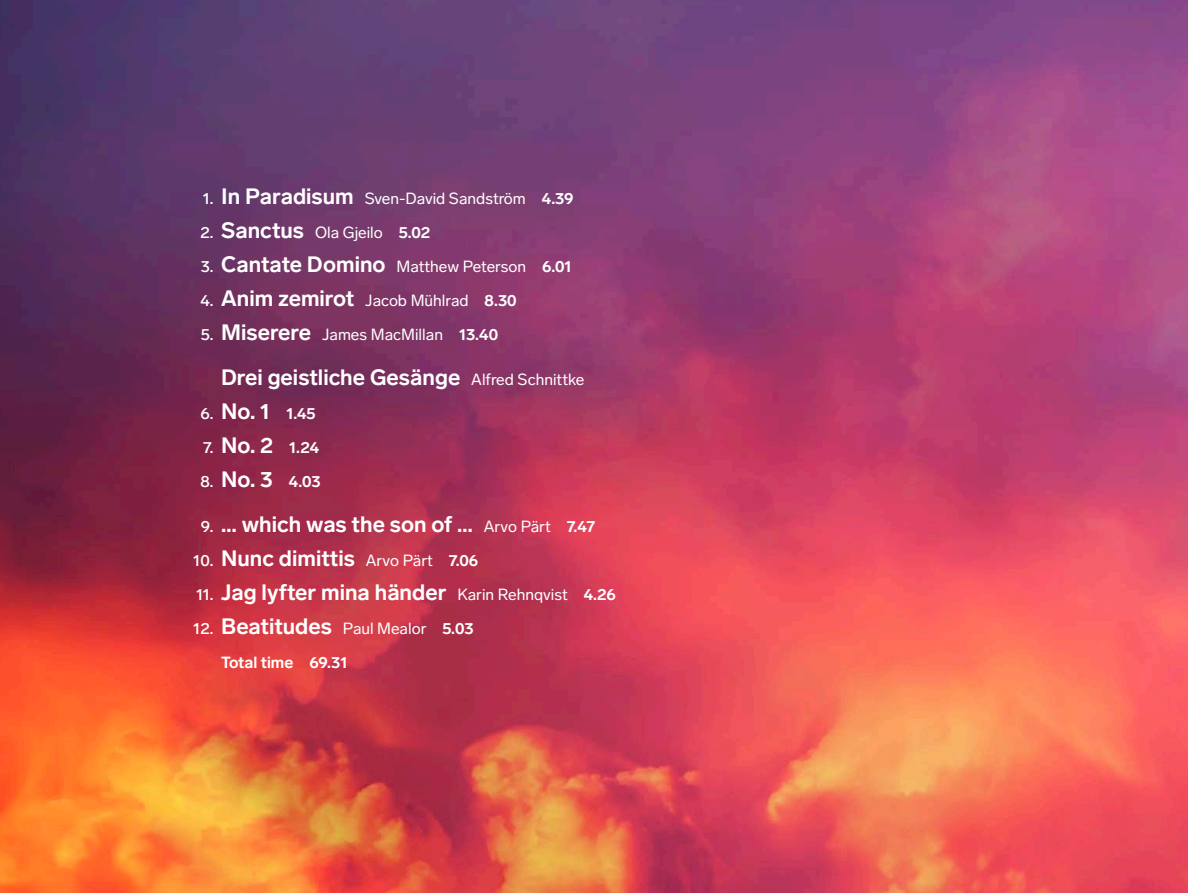
<style>
.page{position:relative;width:1188px;height:893px;background:#fff}
.page>*{position:absolute;margin:0;border:0;box-sizing:border-box;transform-origin:0 0}
.t1{font:700 21.9px "Lab Grotesque";color:#fff}
.t2{font:15.9px "Lab Grotesque";color:#fff}
.t3{font:700 15.9px "Lab Grotesque";color:#fff}
.s1{font-weight:500}
.s2{font-weight:700;font-size:21.9px}
.s3{font-weight:700}
.s4{font-weight:400;font-size:15.9px}
.s5{font-weight:500;font-size:15.9px}
.s6{font-size:15.9px}
</style>
<div class="page">
<img style="left:0;top:0;width:1188px;height:892px">
<p class="t2" style="left:203px;top:189px;width:372px"><span class="s1">1.</span> <span class="s2">In Paradisum</span> Sven-David Sandström <span class="s3">4.39</span></p>
<p class="t2" style="left:201px;top:223px;width:231px"><span class="s1">2.</span> <span class="s2">Sanctus</span> Ola Gjeilo <span class="s3">5.02</span></p>
<p class="t2" style="left:201px;top:257px;width:373px"><span class="s1">3.</span> <span class="s2">Cantate Domino</span> Matthew Peterson <span class="s3">6.01</span></p>
<p class="t2" style="left:200px;top:291px;width:318px"><span class="s1">4.</span> <span class="s2">Anim zemirot</span> Jacob Mühlrad <span class="s3">8.30</span></p>
<p class="t2" style="left:201px;top:325px;width:299px"><span class="s1">5.</span> <span class="s2">Miserere</span> James MacMillan <span class="s3">13.40</span></p>
<p class="t1" style="left:221px;top:364px;width:365px">Drei geistliche Gesänge <span class="s4">Alfred Schnittke</span></p>
<p class="t1" style="left:200px;top:398px;width:117px"><span class="s5">6.</span> No. 1 <span class="s6">1.45</span></p>
<p class="t1" style="left:203px;top:432px;width:118px"><span class="s5">7.</span> No. 2 <span class="s6">1.24</span></p>
<p class="t1" style="left:200px;top:466px;width:122px"><span class="s5">8.</span> No. 3 <span class="s6">4.03</span></p>
<p class="t1" style="left:201px;top:511px;width:396px"><span class="s5">9.</span> … which was the son of … <span class="s4">Arvo Pärt</span> <span class="s6">7.47</span></p>
<p class="t1" style="left:193px;top:545px;width:287px"><span class="s5">10.</span> Nunc dimittis <span class="s4">Arvo Pärt</span> <span class="s6">7.06</span></p>
<p class="t1" style="left:196px;top:579px;width:421px"><span class="s5">11.</span> Jag lyfter mina händer <span class="s4">Karin Rehnqvist</span> <span class="s6">4.26</span></p>
<p class="t1" style="left:193px;top:613px;width:282px"><span class="s5">12.</span> Beatitudes <span class="s4">Paul Mealor</span> <span class="s6">5.03</span></p>
<p class="t3" style="left:221px;top:653px;width:128px">Total time 69.31</p>
</div>
